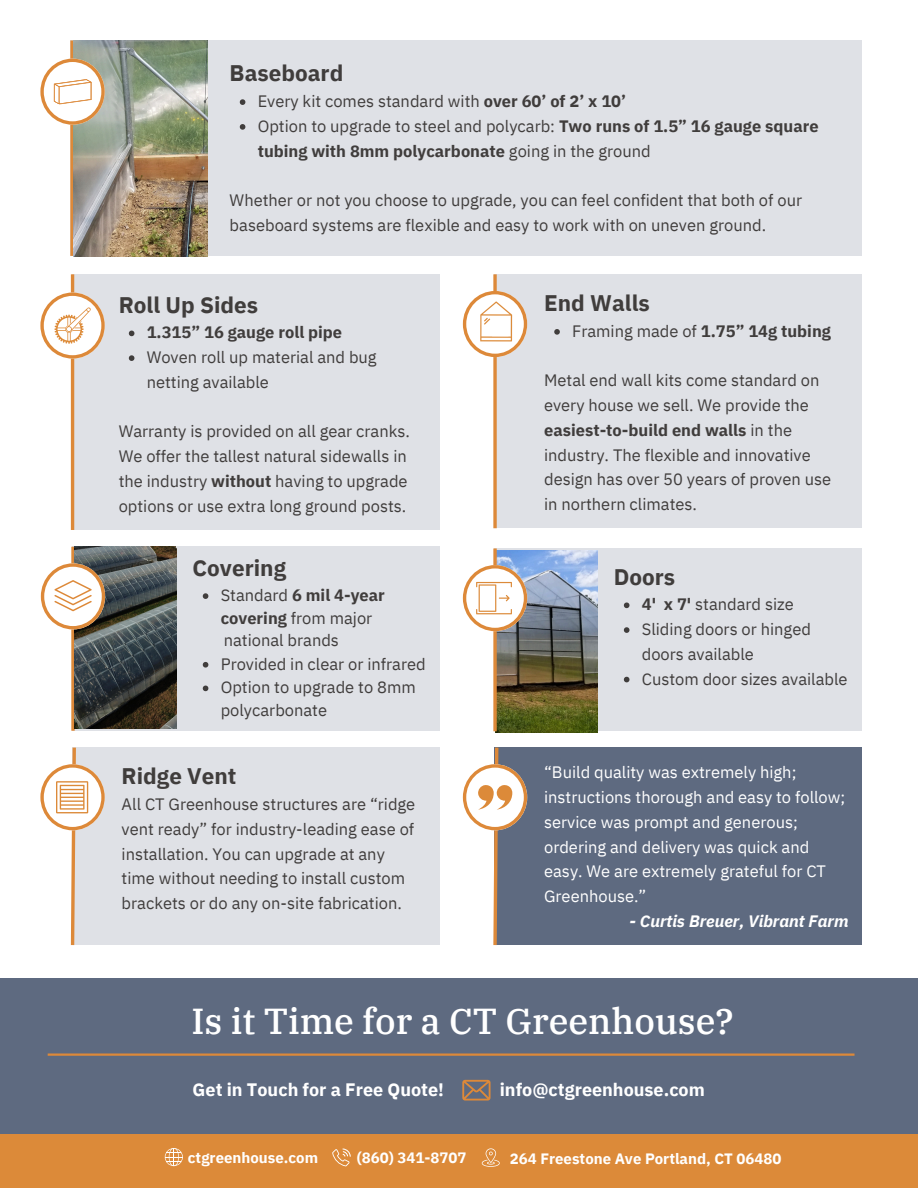
<style>
.page{position:relative;width:918px;height:1188px;background:#fff}
.page>*{position:absolute;margin:0;border:0;box-sizing:border-box;transform-origin:0 0}
.t1{font:500 36px "IBM Plex Serif";color:#fff}
.t2{font:700 22.5px "IBM Plex Sans";color:#403d3c}
.t3{font:700 18px "IBM Plex Sans";color:#fff}
.t4{font:16.5px/24.8px "IBM Plex Sans";color:#403d3c}
.t5{font:700 16.5px/22.5px "IBM Plex Sans";color:#403d3c}
.t6{font:16.5px/24.8px "IBM Plex Sans";color:#fff}
.t7{font:italic 700 16.5px "IBM Plex Sans";color:#fff}
.t8{font:700 15px "IBM Plex Sans";color:#fff}
.s1{font-weight:700}
.s2{font-weight:400}
</style>
<div class="page">
<div style="left:0;top:1134px;width:918px;height:54px;background:#dc8a39"></div>
<svg style="left:332px;top:1148px;width:18px;height:18px"></svg>
<svg style="left:165px;top:1148px;width:18px;height:18px"></svg>
<svg style="left:482px;top:1148px;width:18px;height:18px"></svg>
<div style="left:0;top:979px;width:918px;height:155px;background:#5e6a80"></div>
<hr style="left:48px;top:1053px;width:807px;height:3px;background:#dd8939">
<svg style="left:462px;top:1080px;width:28px;height:20px"></svg>
<div style="left:70px;top:40px;width:791px;height:216px;background:#dfe1e6"></div>
<svg style="left:70px;top:40px;width:4px;height:216px"></svg>
<div style="left:73px;top:274px;width:367px;height:256px;background:#dfe1e6"></div>
<hr style="left:71px;top:274px;width:3px;height:256px;background:#dd8939">
<div style="left:73px;top:547px;width:367px;height:184px;background:#dfe1e6"></div>
<svg style="left:71px;top:547px;width:4px;height:184px"></svg>
<div style="left:495px;top:748px;width:367px;height:197px;background:#5e6a80"></div>
<svg style="left:463px;top:747px;width:64px;height:199px"></svg>
<div style="left:495px;top:274px;width:367px;height:254px;background:#dfe1e6"></div>
<svg style="left:493px;top:274px;width:4px;height:254px"></svg>
<svg style="left:463px;top:291px;width:64px;height:66px"></svg>
<div style="left:495px;top:548px;width:367px;height:183px;background:#dfe1e6"></div>
<div style="left:72px;top:748px;width:367px;height:197px;background:#dfe1e6"></div>
<img style="left:74px;top:40px;width:134px;height:216px">
<svg style="left:40px;top:293px;width:65px;height:66px"></svg>
<img style="left:476px;top:302px;width:38px;height:41px">
<img style="left:75px;top:546px;width:101px;height:183px">
<svg style="left:41px;top:563px;width:64px;height:66px"></svg>
<img style="left:495px;top:550px;width:102px;height:182px">
<svg style="left:493px;top:548px;width:4px;height:183px"></svg>
<svg style="left:463px;top:565px;width:64px;height:66px"></svg>
<svg style="left:40px;top:747px;width:65px;height:199px"></svg>
<svg style="left:40px;top:59px;width:65px;height:66px"></svg>
<svg style="left:624px;top:603px;width:5px;height:5px"></svg>
<svg style="left:624px;top:627px;width:5px;height:6px"></svg>
<svg style="left:624px;top:677px;width:5px;height:5px"></svg>
<svg style="left:203px;top:593px;width:5px;height:6px"></svg>
<svg style="left:203px;top:662px;width:5px;height:6px"></svg>
<svg style="left:203px;top:686px;width:5px;height:5px"></svg>
<svg style="left:554px;top:329px;width:6px;height:6px"></svg>
<svg style="left:129px;top:331px;width:5px;height:5px"></svg>
<svg style="left:129px;top:355px;width:5px;height:6px"></svg>
<svg style="left:240px;top:99px;width:5px;height:6px"></svg>
<svg style="left:240px;top:124px;width:5px;height:6px"></svg>
<p class="t2" style="left:230px;top:58px;width:115px">Baseboard</p>
<p class="t4" style="left:258px;top:89px;width:370px">Every kit comes standard with <span class="s1">over 60’ of 2’ x 10’</span></p>
<p class="t5" style="left:258px;top:113px;width:563px;line-height:24.8px"><span class="s2">Option to upgrade to steel and polycarb:</span> Two runs of 1.5” 16 gauge square tubing with 8mm polycarbonate <span class="s2">going in the ground</span></p>
<p class="t4" style="left:230px;top:188px;width:574px">Whether or not you choose to upgrade, you can feel confident that both of our baseboard systems are flexible and easy to work with on uneven ground.</p>
<p class="t2" style="left:119px;top:290px;width:141px">Roll Up Sides</p>
<h4 class="t5" style="left:147px;top:321px;width:197px">1.315” 16 gauge roll pipe</h4>
<p class="t4" style="left:147px;top:345px;width:231px">Woven roll up material and bug netting available</p>
<h2 class="t4" style="left:119px;top:419px;width:293px">Warranty is provided on all gear cranks.<br>We offer the tallest natural sidewalls in the industry <span class="s1">without</span> having to upgrade options or use extra long ground posts.</h2>
<h4 class="t2" style="left:193px;top:553px;width:95px">Covering</h4>
<p class="t5" style="left:221px;top:584px;width:166px"><span class="s2">Standard</span> 6 mil 4-year covering <span class="s2">from major</span></p>
<p class="t4" style="left:224px;top:628px;width:117px">national brands</p>
<h2 class="t4" style="left:221px;top:651px;width:207px">Provided in clear or infrared</h2>
<p class="t4" style="left:221px;top:676px;width:197px;line-height:22.5px">Option to upgrade to 8mm polycarbonate</p>
<p class="t2" style="left:122px;top:761px;width:116px">Ridge Vent</p>
<p class="t4" style="left:122px;top:792px;width:295px">All CT Greenhouse structures are “ridge vent ready” for industry-leading ease of installation. You can upgrade at any time without needing to install custom brackets or do any on-site fabrication.</p>
<h4 class="t2" style="left:544px;top:288px;width:107px">End Walls</h4>
<p class="t5" style="left:572px;top:319px;width:260px"><span class="s2">Framing made of</span> 1.75” 14g tubing</p>
<p class="t4" style="left:544px;top:368px;width:289px">Metal end wall kits come standard on every house we sell. We provide the <span class="s1">easiest-to-build end walls</span> in the industry. The flexible and innovative design has over 50 years of proven use in northern climates.</p>
<h4 class="t2" style="left:614px;top:561px;width:63px">Doors</h4>
<p class="t4" style="left:642px;top:592px;width:154px"><span class="s1">4' x 7'</span> standard size</p>
<h2 class="t4" style="left:642px;top:617px;width:171px">Sliding doors or hinged doors available</h2>
<p class="t4" style="left:642px;top:666px;width:207px">Custom door sizes available</p>
<p class="t6" style="left:544px;top:760px;width:303px">“Build quality was extremely high; instructions thorough and easy to follow; service was prompt and generous; ordering and delivery was quick and easy. We are extremely grateful for CT Greenhouse.”</p>
<p class="t7" style="left:630px;top:910px;width:220px">- Curtis Breuer, Vibrant Farm</p>
<p class="t1" style="left:191px;top:997px;width:544px">Is it Time for a CT Greenhouse?</p>
<p class="t3" style="left:193px;top:1077px;width:253px">Get in Touch for a Free Quote!</p>
<h4 class="t3" style="left:500px;top:1077px;width:207px">info@ctgreenhouse.com</h4>
<p class="t8" style="left:188px;top:1147px;width:132px">ctgreenhouse.com</p>
<h2 class="t8" style="left:357px;top:1148px;width:111px">(860) 341-8707</h2>
<p class="t8" style="left:510px;top:1148px;width:273px">264 Freestone Ave Portland, CT 06480</p>
</div>
